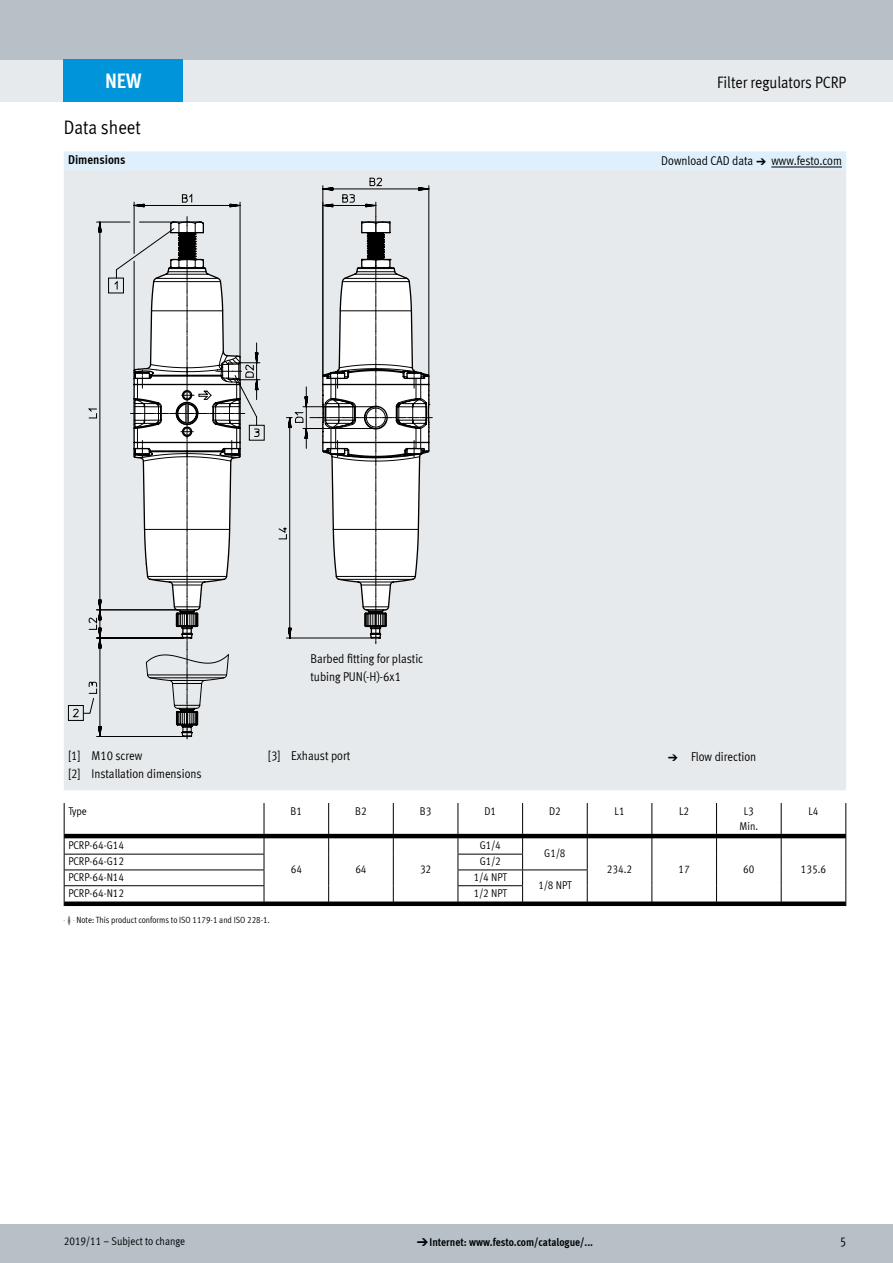
<style>
.page{position:relative;width:893px;height:1263px;background:#fff}
.page>*{position:absolute;margin:0;border:0;box-sizing:border-box;transform-origin:0 0}
.FES_box_title{font:700 21px "Meta Cond LF";color:#fff}
.FES_title_section{font:19.5px "Meta Cond LF";color:#000}
.FES_title_family{font:16.5px "Meta Cond LF";color:#000}
.FES_in_05{font:12.75px "Meta Cond LF";color:#000}
.FES_regular{font:12.75px/18px "Meta Cond LF";color:#000}
.FES_head_2_text_righ{font:12.75px "Meta Cond LF";color:#000}
.FES_head_1_text{font:700 12.75px "Meta Cond LF";color:#000}
.FES_tab_regular{font:11.25px "Meta Cond LF";color:#000}
.FES_tab_regular_cent{font:11.25px "Meta Cond LF";color:#000}
.t1{font:700 11.25px "Meta Cond LF";color:#000}
.FES_tab_head_2_centr{font:11.25px "Meta Cond LF";color:#000}
.FES_tab_head_2{font:11.25px "Meta Cond LF";color:#000}
.FES_regular-2{font:9px "Meta Cond LF";color:#000}
.s1{font-family:"Meto Pict 182"}
.s2{font-family:"Meto Pict 182";font-weight:400}
</style>
<div class="page">
<div style="left:0;top:1225px;width:893px;height:38px;background:#b6c0c6"></div>
<div style="left:0;top:60px;width:893px;height:42px;background:#e7eaec"></div>
<div style="left:0;top:0;width:893px;height:60px;background:#b6c0c6"></div>
<svg style="left:64px;top:151px;width:782px;height:19px;background:#dfeffb"></svg>
<div style="left:64px;top:170px;width:782px;height:620px;background:#e7eaec"></div>
<hr style="left:771px;top:167px;width:71px;height:1px;background:#000">
<svg style="left:68px;top:178px;width:359px;height:543px;background:#e1e4e6"></svg>
<svg style="left:245px;top:221px;width:182px;height:241px"></svg>
<svg style="left:130px;top:217px;width:115px;height:522px"></svg>
<svg style="left:65px;top:834px;width:780px;height:72px"></svg>
<hr style="left:64px;top:854px;width:200px;height:1px;background:#000">
<hr style="left:458px;top:854px;width:65px;height:1px;background:#000">
<hr style="left:64px;top:869px;width:200px;height:1px;background:#000">
<hr style="left:458px;top:869px;width:65px;height:1px;background:#000">
<hr style="left:523px;top:869px;width:65px;height:1px;background:#000">
<hr style="left:64px;top:885px;width:200px;height:1px;background:#000">
<hr style="left:458px;top:885px;width:65px;height:1px;background:#000">
<hr style="left:64px;top:803px;width:1px;height:31px;background:#000">
<hr style="left:264px;top:803px;width:1px;height:31px;background:#000">
<hr style="left:328px;top:803px;width:1px;height:31px;background:#000">
<hr style="left:393px;top:803px;width:1px;height:31px;background:#000">
<hr style="left:458px;top:803px;width:1px;height:31px;background:#000">
<hr style="left:522px;top:803px;width:1px;height:31px;background:#000">
<hr style="left:587px;top:803px;width:1px;height:31px;background:#000">
<hr style="left:651px;top:803px;width:1px;height:31px;background:#000">
<hr style="left:716px;top:803px;width:1px;height:31px;background:#000">
<hr style="left:781px;top:803px;width:1px;height:31px;background:#000">
<hr style="left:845px;top:803px;width:1px;height:31px;background:#000">
<svg style="left:64px;top:834px;width:1px;height:72px"></svg>
<svg style="left:264px;top:834px;width:1px;height:72px"></svg>
<svg style="left:328px;top:834px;width:1px;height:72px"></svg>
<svg style="left:393px;top:834px;width:1px;height:72px"></svg>
<svg style="left:458px;top:834px;width:1px;height:72px"></svg>
<svg style="left:522px;top:834px;width:1px;height:72px"></svg>
<svg style="left:587px;top:834px;width:1px;height:72px"></svg>
<svg style="left:651px;top:834px;width:1px;height:72px"></svg>
<svg style="left:716px;top:834px;width:1px;height:72px"></svg>
<svg style="left:781px;top:834px;width:1px;height:72px"></svg>
<svg style="left:845px;top:834px;width:1px;height:72px"></svg>
<div style="left:64px;top:60px;width:119px;height:42px;background:#0095db"></div>
<p class="FES_box_title" style="left:105px;top:67px;width:38px">NEW</p>
<p class="FES_title_family" style="left:717px;top:72px;width:131px">Filter regulators PCRP</p>
<p class="FES_title_section" style="left:64px;top:116px;width:79px">Data sheet</p>
<p class="FES_head_1_text" style="left:68px;top:151px;width:59px">Dimensions</p>
<p class="FES_head_2_text_righ" style="left:661px;top:153px;width:182px">Download CAD data <span class="s1">a</span> www.festo.com</p>
<p class="FES_in_05" style="left:68px;top:747px;width:76px">[1] M10 screw</p>
<p class="FES_in_05" style="left:68px;top:765px;width:135px">[2] Installation dimensions</p>
<p class="FES_regular" style="left:310px;top:649px;width:114px">Barbed fitting for plastic tubing PUN(-H)-6x1</p>
<p class="FES_in_05" style="left:268px;top:747px;width:84px">[3] Exhaust port</p>
<p class="FES_in_05" style="left:668px;top:749px;width:90px"><span class="s1">a</span> Flow direction</p>
<p class="FES_tab_head_2" style="left:68px;top:804px;width:20px">Type</p>
<p class="FES_tab_head_2_centr" style="left:291px;top:804px;width:13px">B1</p>
<p class="FES_tab_head_2_centr" style="left:355px;top:804px;width:13px">B2</p>
<p class="FES_tab_head_2_centr" style="left:420px;top:804px;width:13px">B3</p>
<p class="FES_tab_head_2_centr" style="left:484px;top:804px;width:13px">D1</p>
<p class="FES_tab_head_2_centr" style="left:549px;top:804px;width:13px">D2</p>
<p class="FES_tab_head_2_centr" style="left:614px;top:804px;width:12px">L1</p>
<p class="FES_tab_head_2_centr" style="left:679px;top:804px;width:12px">L2</p>
<p class="FES_tab_head_2_centr" style="left:744px;top:804px;width:12px">L3</p>
<p class="FES_tab_head_2_centr" style="left:740px;top:819px;width:20px">Min.</p>
<p class="FES_tab_head_2_centr" style="left:808px;top:804px;width:12px">L4</p>
<p class="FES_tab_regular" style="left:68px;top:839px;width:57px">PCRP-64-G14</p>
<p class="FES_tab_regular_cent" style="left:480px;top:839px;width:23px">G1/4</p>
<p class="FES_tab_regular" style="left:68px;top:854px;width:57px">PCRP-64-G12</p>
<p class="FES_tab_regular_cent" style="left:480px;top:854px;width:23px">G1/2</p>
<p class="FES_tab_regular" style="left:68px;top:870px;width:57px">PCRP-64-N14</p>
<p class="FES_tab_regular_cent" style="left:474px;top:870px;width:35px">1/4 NPT</p>
<p class="FES_tab_regular_cent" style="left:291px;top:862px;width:13px">64</p>
<p class="FES_tab_regular_cent" style="left:355px;top:862px;width:13px">64</p>
<p class="FES_tab_regular_cent" style="left:420px;top:862px;width:13px">32</p>
<p class="FES_tab_regular" style="left:68px;top:886px;width:57px">PCRP-64-N12</p>
<p class="FES_tab_regular_cent" style="left:474px;top:886px;width:35px">1/2 NPT</p>
<p class="FES_regular-2" style="left:64px;top:915px;width:208px"><span class="s1">-H-</span> Note: This product conforms to ISO 1179-1 and ISO 228-1.</p>
<p class="FES_tab_regular_cent" style="left:544px;top:846px;width:23px">G1/8</p>
<p class="FES_tab_regular_cent" style="left:538px;top:878px;width:35px">1/8 NPT</p>
<p class="FES_tab_regular_cent" style="left:607px;top:862px;width:27px">234.2</p>
<p class="FES_tab_regular_cent" style="left:679px;top:862px;width:13px">17</p>
<p class="FES_tab_regular_cent" style="left:743px;top:862px;width:13px">60</p>
<p class="FES_tab_regular_cent" style="left:801px;top:862px;width:27px">135.6</p>
<p class="FES_tab_regular" style="left:64px;top:1234px;width:123px">2019/11 – Subject to change</p>
<p class="t1" style="left:417px;top:1235px;width:178px"><span class="s2">d</span>Internet: www.festo.com/catalogue/...</p>
<p class="FES_regular" style="left:840px;top:1232px;width:8px">5</p>
</div>
